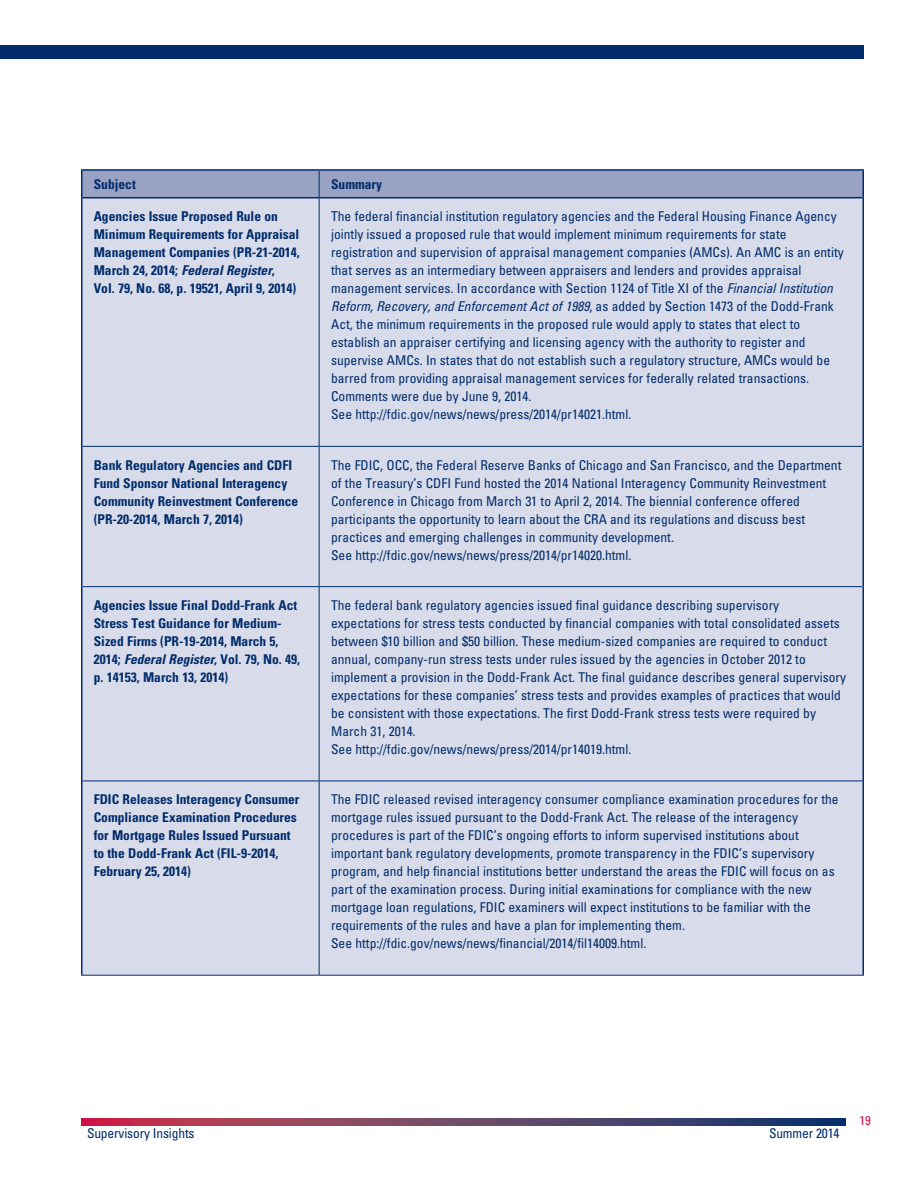
<style>
.page{position:relative;width:918px;height:1188px;background:#fff}
.page>*{position:absolute;margin:0;border:0;box-sizing:border-box;transform-origin:0 0}
.Table_Summary{font:condensed 13.5px/18px "Univers LT Std";color:#002c6b}
.Table_Summary-2{font:700 condensed 13.5px/18px "Univers LT Std";color:#002c6b}
.t1{font:condensed 12.75px "Univers LT Std";color:#d20d44}
.s1{font-style:italic}
</style>
<div class="page">
<div style="left:0;top:45px;width:864px;height:13px;background:#002c6b"></div>
<svg style="left:81px;top:1119px;width:765px;height:6px;background:#6f3f62"></svg>
<div style="left:82px;top:198px;width:780px;height:777px;background:#d8dbe9"></div>
<hr style="left:81px;top:198px;width:1px;height:248px;background:#002c6b">
<hr style="left:862px;top:198px;width:2px;height:248px;background:#002c6b">
<hr style="left:81px;top:446px;width:1px;height:141px;background:#002c6b">
<hr style="left:862px;top:446px;width:2px;height:141px;background:#002c6b">
<hr style="left:81px;top:587px;width:1px;height:194px;background:#002c6b">
<hr style="left:862px;top:587px;width:2px;height:194px;background:#002c6b">
<hr style="left:81px;top:781px;width:1px;height:194px;background:#002c6b">
<hr style="left:862px;top:781px;width:2px;height:194px;background:#002c6b">
<hr style="left:319px;top:198px;width:1px;height:248px;background:#002c6b">
<hr style="left:82px;top:446px;width:237px;height:1px;background:#002c6b">
<hr style="left:319px;top:446px;width:543px;height:1px;background:#002c6b">
<hr style="left:319px;top:447px;width:1px;height:139px;background:#002c6b">
<hr style="left:82px;top:586px;width:237px;height:1px;background:#002c6b">
<hr style="left:319px;top:586px;width:543px;height:1px;background:#002c6b">
<hr style="left:319px;top:587px;width:1px;height:194px;background:#002c6b">
<hr style="left:82px;top:781px;width:237px;height:1px;background:#002c6b">
<hr style="left:319px;top:781px;width:543px;height:1px;background:#002c6b">
<hr style="left:319px;top:781px;width:1px;height:194px;background:#002c6b">
<hr style="left:81px;top:975px;width:238px;height:1px;background:#002c6b">
<hr style="left:319px;top:975px;width:545px;height:1px;background:#002c6b">
<hr style="left:81px;top:169px;width:238px;height:2px;background:#002c6b">
<div style="left:81px;top:170px;width:781px;height:28px;background:#9aa2c4"></div>
<hr style="left:319px;top:169px;width:545px;height:2px;background:#002c6b">
<hr style="left:862px;top:171px;width:2px;height:27px;background:#002c6b">
<hr style="left:82px;top:197px;width:237px;height:1px;background:#002c6b">
<hr style="left:319px;top:197px;width:543px;height:1px;background:#002c6b">
<p class="Table_Summary-2" style="left:94px;top:175px;width:44px">Subject</p>
<p class="Table_Summary-2" style="left:331px;top:175px;width:52px">Summary</p>
<p class="Table_Summary-2" style="left:94px;top:208px;width:208px">Agencies Issue Proposed Rule on Minimum Requirements for Appraisal Management Companies (PR-21-2014, March 24, 2014; <span class="s1">Federal Register</span>,<br>Vol. 79, No. 68, p. 19521, April 9, 2014)</p>
<p class="Table_Summary" style="left:331px;top:207px;width:514px">The federal financial institution regulatory agencies and the Federal Housing Finance Agency jointly issued a proposed rule that would implement minimum requirements for state registration and supervision of appraisal management companies (AMCs). An AMC is an entity that serves as an intermediary between appraisers and lenders and provides appraisal management services. In accordance with Section 1124 of Title XI of the <span class="s1">Financial Institution Reform, Recovery, and Enforcement Act of 1989</span>, as added by Section 1473 of the Dodd-Frank Act, the minimum requirements in the proposed rule would apply to states that elect to establish an appraiser certifying and licensing agency with the authority to register and supervise AMCs. In states that do not establish such a regulatory structure, AMCs would be barred from providing appraisal management services for federally related transactions.<br>Comments were due by June 9, 2014.<br>See http://fdic.gov/news/news/press/2014/pr14021.html.</p>
<p class="Table_Summary-2" style="left:94px;top:456px;width:206px">Bank Regulatory Agencies and CDFI Fund Sponsor National Interagency Community Reinvestment Conference (PR-20-2014, March 7, 2014)</p>
<p class="Table_Summary" style="left:331px;top:456px;width:512px">The FDIC, OCC, the Federal Reserve Banks of Chicago and San Francisco, and the Department of the Treasury’s CDFI Fund hosted the 2014 National Interagency Community Reinvestment Conference in Chicago from March 31 to April 2, 2014. The biennial conference offered participants the opportunity to learn about the CRA and its regulations and discuss best practices and emerging challenges in community development.<br>See http://fdic.gov/news/news/press/2014/pr14020.html.</p>
<p class="Table_Summary-2" style="left:94px;top:596px;width:208px">Agencies Issue Final Dodd-Frank Act Stress Test Guidance for Medium-Sized Firms (PR-19-2014, March 5, 2014; <span class="s1">Federal Register</span>, Vol. 79, No. 49, p. 14153, March 13, 2014)</p>
<p class="Table_Summary" style="left:331px;top:596px;width:516px">The federal bank regulatory agencies issued final guidance describing supervisory expectations for stress tests conducted by financial companies with total consolidated assets between $10 billion and $50 billion. These medium-sized companies are required to conduct annual, company-run stress tests under rules issued by the agencies in October 2012 to implement a provision in the Dodd-Frank Act. The final guidance describes general supervisory expectations for these companies’ stress tests and provides examples of practices that would be consistent with those expectations. The first Dodd-Frank stress tests were required by March 31, 2014.<br>See http://fdic.gov/news/news/press/2014/pr14019.html.</p>
<p class="Table_Summary-2" style="left:94px;top:790px;width:207px">FDIC Releases Interagency Consumer<br>Compliance Examination Procedures for Mortgage Rules Issued Pursuant to the Dodd-Frank Act (FIL-9-2014,<br>February 25, 2014)</p>
<p class="Table_Summary" style="left:331px;top:790px;width:509px">The FDIC released revised interagency consumer compliance examination procedures for the mortgage rules issued pursuant to the Dodd-Frank Act. The release of the interagency procedures is part of the FDIC’s ongoing efforts to inform supervised institutions about important bank regulatory developments, promote transparency in the FDIC’s supervisory program, and help financial institutions better understand the areas the FDIC will focus on as part of the examination process. During initial examinations for compliance with the new mortgage loan regulations, FDIC examiners will expect institutions to be familiar with the requirements of the rules and have a plan for implementing them.<br>See http://fdic.gov/news/news/financial/2014/fil14009.html.</p>
<p class="Table_Summary" style="left:87px;top:1124px;width:109px">Supervisory Insights</p>
<p class="Table_Summary" style="left:769px;top:1124px;width:72px">Summer 2014</p>
<p class="t1" style="left:860px;top:1112px;width:13px">19</p>
</div>
